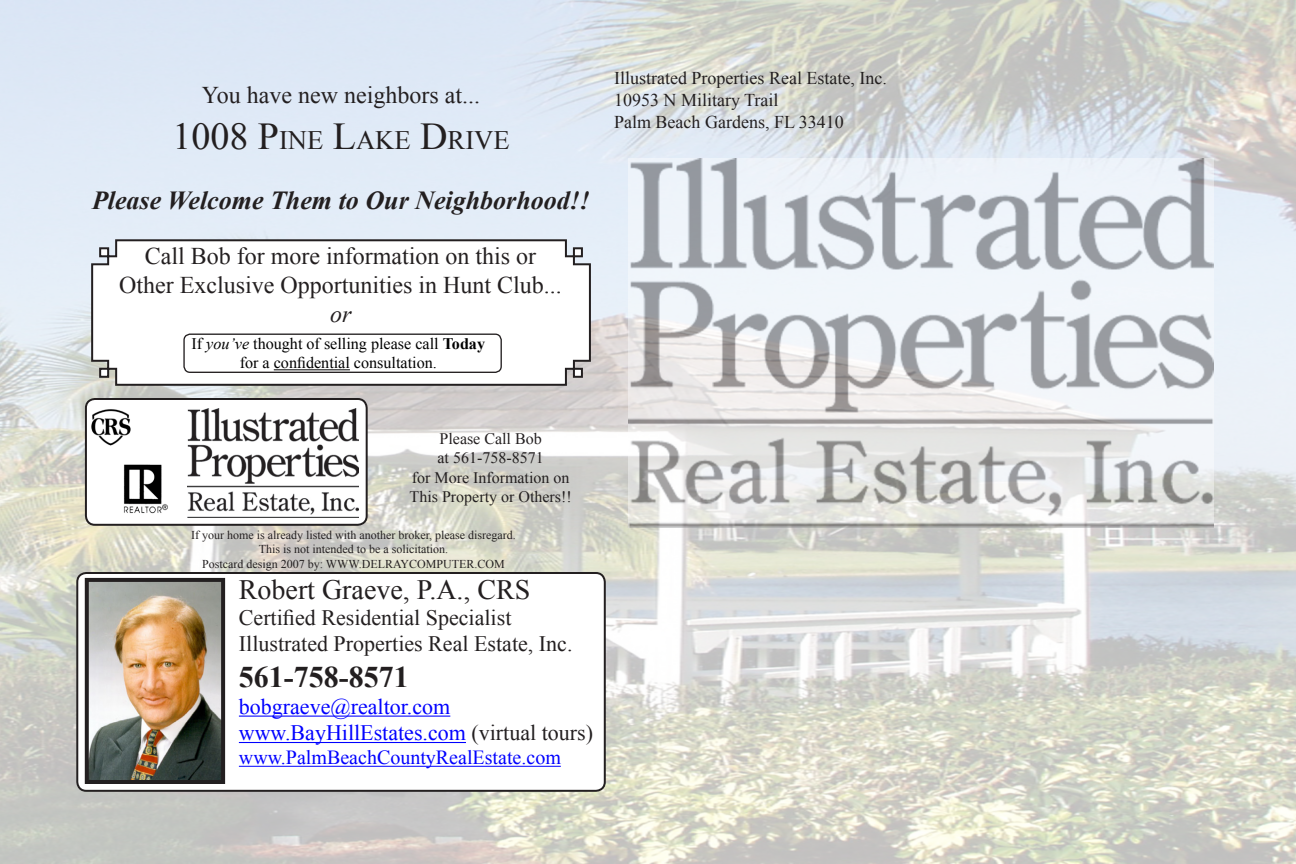
<style>
.page{position:relative;width:1296px;height:864px;background:#fff}
.page>*{position:absolute;margin:0;border:0;box-sizing:border-box;transform-origin:0 0}
.t1{font:700 30px "Times New Roman";color:#231f20}
.t2{font:28px "Times New Roman";color:#231f20}
.t3{font:26.6px "Times New Roman";color:#231f20}
.t4{font:italic 700 26px "Times New Roman";color:#231f20}
.t5{font:24px/28.8px "Times New Roman";color:#231f20;text-align:center}
.t6{font:22px "Times New Roman";color:#231f20}
.t7{font:22px "Times New Roman";color:#00f}
.t8{font:20px "Times New Roman";color:#00f}
.t9{font:18px "Times New Roman";color:#231f20}
.t10{font:16.2px/19.4px "Times New Roman";color:#000;text-align:center}
.t11{font:16px "Times New Roman";color:#231f20}
.t12{font:12px "Times New Roman";color:#231f20}
.s1{font-size:38px}
.s2{font-style:italic}
.s3{font-weight:700}
.s4{color:#231f20}
</style>
<div class="page">
<img style="left:0;top:0;width:1296px;height:864px">
<div style="left:77px;top:573px;width:528px;height:218px;background:#fff;border-radius:9px"></div>
<div style="left:76px;top:572px;width:530px;height:220px;border:2px solid #231f20;border-radius:9px"></div>
<hr style="left:239px;top:716px;width:211px;height:1px;background:#00f">
<hr style="left:239px;top:742px;width:227px;height:1px;background:#00f">
<hr style="left:239px;top:766px;width:322px;height:1px;background:#00f">
<img style="left:90px;top:583px;width:130px;height:196px">
<div style="left:85px;top:578px;width:140px;height:206px;border:4px solid #231f20"></div>
<div style="left:86px;top:399px;width:281px;height:126px;background:#fff;border-radius:9px"></div>
<div style="left:85px;top:398px;width:283px;height:128px;border:2px solid #231f20;border-radius:9px"></div>
<img style="left:123px;top:464px;width:45px;height:50px">
<img style="left:91px;top:409px;width:40px;height:37px">
<img style="left:188px;top:409px;width:171px;height:108px">
<svg style="left:90px;top:238px;width:502px;height:149px"></svg>
<div style="left:184px;top:334px;width:317px;height:38px;background:#fff;border-radius:6px"></div>
<div style="left:183px;top:334px;width:319px;height:39px;border:1px solid #231f20;border-radius:6px"></div>
<hr style="left:274px;top:369px;width:76px;height:1px;background:#000">
<img style="left:628px;top:158px;width:585px;height:370px">
<p class="t5" style="left:202px;top:80px;width:280px">You have new neighbors at...</p>
<p class="t3" style="left:172px;top:122px;width:339px"><span class="s1">1008 P</span>ine <span class="s1">L</span>ake <span class="s1">D</span>rive</p>
<p class="t4" style="left:92px;top:182px;width:500px">Please Welcome Them to Our Neighborhood!!</p>
<p class="t5" style="left:119px;top:241px;width:444px">Call Bob for more information on this or<br>Other Exclusive Opportunities in Hunt Club... <span class="s2">or</span></p>
<p class="t10" style="left:191px;top:333px;width:295px">If <span class="s2">you’ve</span> thought of selling please call <span class="s3">Today </span>for a confidential consultation.</p>
<p class="t9" style="left:614px;top:66px;width:274px">Illustrated Properties Real Estate, Inc.</p>
<p class="t9" style="left:614px;top:88px;width:166px">10953 N Military Trail</p>
<p class="t9" style="left:614px;top:110px;width:231px">Palm Beach Gardens, FL 33410</p>
<p class="t11" style="left:440px;top:428px;width:104px">Please Call Bob</p>
<p class="t11" style="left:438px;top:447px;width:108px">at 561-758-8571</p>
<p class="t11" style="left:412px;top:466px;width:159px">for More Information on</p>
<p class="t11" style="left:410px;top:486px;width:164px">This Property or Others!!</p>
<p class="t12" style="left:191px;top:527px;width:326px">If your home is already listed with another broker, please disregard.</p>
<p class="t12" style="left:259px;top:541px;width:191px">This is not intended to be a solicitation.</p>
<p class="t12" style="left:202px;top:556px;width:304px">Postcard design 2007 by: WWW.DELRAYCOMPUTER.COM</p>
<p class="t2" style="left:239px;top:570px;width:293px">Robert Graeve, P.A., CRS</p>
<p class="t6" style="left:239px;top:603px;width:274px">Certified Residential Specialist</p>
<p class="t6" style="left:239px;top:629px;width:335px">Illustrated Properties Real Estate, Inc.</p>
<p class="t1" style="left:239px;top:657px;width:171px">561-758-8571</p>
<p class="t7" style="left:239px;top:692px;width:213px">bobgraeve@realtor.com</p>
<p class="t7" style="left:239px;top:718px;width:356px">www.BayHillEstates.com <span class="s4">(virtual tours)</span></p>
<p class="t8" style="left:239px;top:744px;width:324px">www.PalmBeachCountyRealEstate.com</p>
</div>
